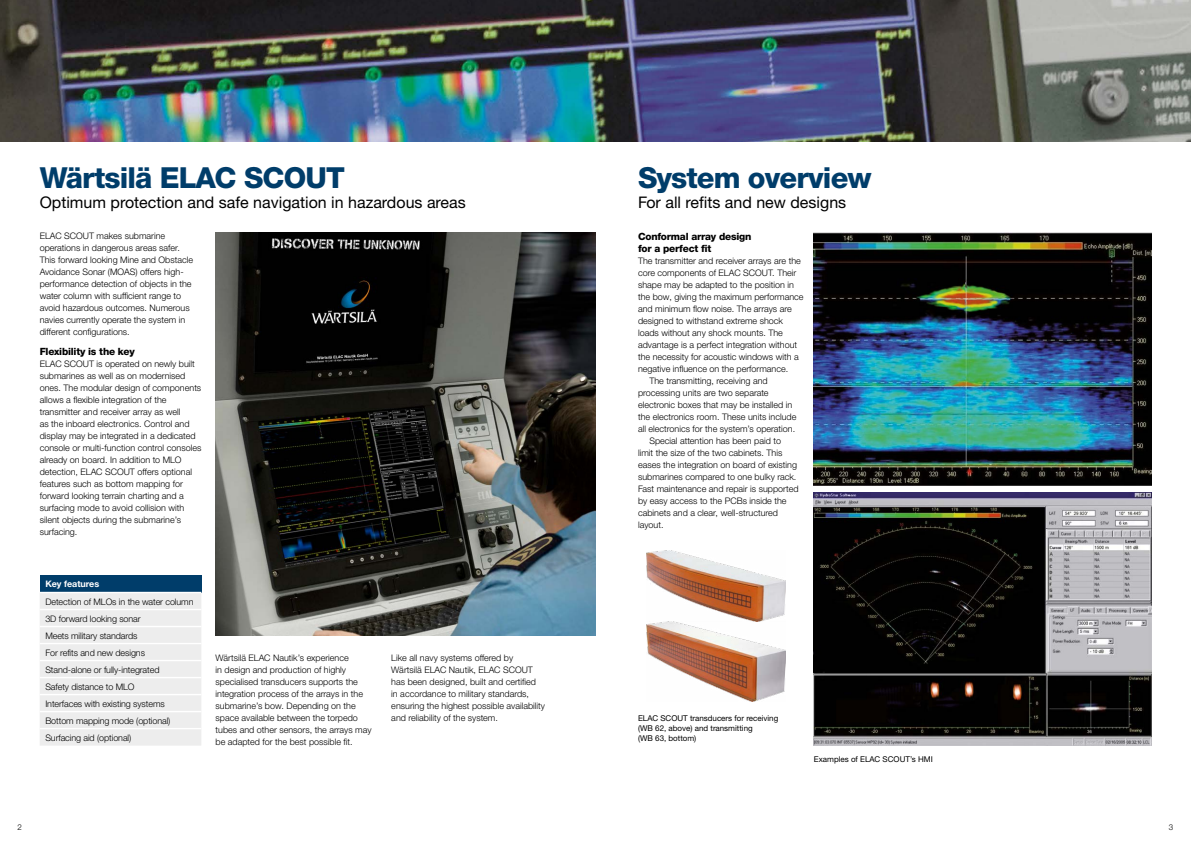
<style>
.page{position:relative;width:1191px;height:842px;background:#fff}
.page>*{position:absolute;margin:0;border:0;box-sizing:border-box;transform-origin:0 0}
.Head_1{font:800 29px "Helvetica Neue LTW1 G";letter-spacing:-.03em;color:#003d6a}
.Head_2{font:16px "Helvetica Neue LTW1 G";color:#000}
.Sub_break{font:800 10px/12px "Helvetica Neue LTW1 G";letter-spacing:-.02em;color:#000}
.Basic_Sans{font:300 9px/12px "Helvetica Neue LTW1 G";color:#000}
.Basic_Sans_break{font:300 9px/12px "Helvetica Neue LTW1 G";color:#000}
.Table_text{font:300 9px "Helvetica Neue";letter-spacing:-.01em;color:#000}
.Table_Sub{font:700 9px "Helvetica Neue LTW1 G";color:#fff}
.t1{font:8px/10px "Helvetica Neue LTW1 G";color:#000}
.t2{font:300 8px "Helvetica Neue LTW1 G";color:#000}
</style>
<div class="page">
<img style="left:215px;top:232px;width:380px;height:403px">
<img style="left:814px;top:232px;width:337px;height:253px">
<img style="left:814px;top:493px;width:337px;height:253px">
<img style="left:646px;top:550px;width:139px;height:151px">
<img style="left:0;top:0;width:1191px;height:142px">
<div style="left:40px;top:575px;width:161px;height:17px;background:#003d6a"></div>
<div style="left:40px;top:593px;width:161px;height:153px;background:#ededed"></div>
<hr style="left:40px;top:609px;width:161px;height:1px;background:#fff">
<hr style="left:40px;top:626px;width:161px;height:1px;background:#fff">
<hr style="left:40px;top:643px;width:161px;height:1px;background:#fff">
<hr style="left:40px;top:660px;width:161px;height:1px;background:#fff">
<hr style="left:40px;top:677px;width:161px;height:1px;background:#fff">
<hr style="left:40px;top:694px;width:161px;height:1px;background:#fff">
<hr style="left:40px;top:711px;width:161px;height:1px;background:#fff">
<hr style="left:40px;top:728px;width:161px;height:1px;background:#fff">
<p class="Head_1" style="left:40px;top:160px;width:307px">Wärtsilä ELAC SCOUT</p>
<p class="Head_2" style="left:40px;top:193px;width:427px">Optimum protection and safe navigation in hazardous areas</p>
<p class="Basic_Sans_break" style="left:40px;top:230px;width:155px">ELAC SCOUT makes submarine operations in dangerous areas safer.<br>This forward looking Mine and Obstacle Avoidance Sonar (MOAS) offers high&shy;performance detection of objects in the water column with sufficient range to avoid hazardous outcomes. Numerous navies currently operate the system in different configurations.</p>
<p class="Sub_break" style="left:40px;top:346px;width:97px">Flexibility is the key</p>
<p class="Basic_Sans" style="left:40px;top:358px;width:163px">ELAC SCOUT is operated on newly built submarines as well as on modernised ones. The modular design of components allows a flexible integration of the transmitter and receiver array as well<br>as the inboard electronics. Control and display may be integrated in a dedicated console or multi-function control consoles already on board. In addition to MLO detection, ELAC SCOUT offers optional features such as bottom mapping for forward looking terrain charting and a surfacing mode to avoid collision with silent objects during the submarine’s surfacing.</p>
<p class="Table_Sub" style="left:45px;top:578px;width:55px">Key features</p>
<p class="Table_text" style="left:45px;top:596px;width:150px">Detection of MLOs in the water column</p>
<p class="Table_text" style="left:45px;top:613px;width:97px">3D forward looking sonar</p>
<p class="Table_text" style="left:45px;top:630px;width:94px">Meets military standards</p>
<p class="Table_text" style="left:45px;top:647px;width:101px">For refits and new designs</p>
<p class="Table_text" style="left:45px;top:664px;width:116px">Stand-alone or fully-integrated</p>
<p class="Table_text" style="left:45px;top:681px;width:91px">Safety distance to MLO</p>
<p class="Table_text" style="left:45px;top:698px;width:121px">Interfaces with existing systems</p>
<p class="Table_text" style="left:45px;top:715px;width:127px">Bottom mapping mode (optional)</p>
<p class="Table_text" style="left:45px;top:732px;width:87px">Surfacing aid (optional)</p>
<p class="Basic_Sans_break" style="left:215px;top:652px;width:157px">Wärtsilä ELAC Nautik’s experience<br>in design and production of highly specialised transducers supports the integration process of the arrays in the submarine’s bow. Depending on the space available between the torpedo tubes and other sensors, the arrays may be adapted for the best possible fit.</p>
<p class="Basic_Sans_break" style="left:391px;top:652px;width:155px">Like all navy systems offered by Wärtsilä ELAC Nautik, ELAC SCOUT has been designed, built and certified<br>in accordance to military standards, ensuring the highest possible availability and reliability of the system.</p>
<p class="Head_1" style="left:638px;top:160px;width:235px">System overview</p>
<p class="Head_2" style="left:638px;top:193px;width:210px">For all refits and new designs</p>
<p class="Sub_break" style="left:638px;top:230px;width:115px">Conformal array design for a perfect fit</p>
<p class="Basic_Sans" style="left:638px;top:254px;width:167px">The transmitter and receiver arrays are the core components of ELAC SCOUT. Their shape may be adapted to the position in the bow, giving the maximum performance and minimum flow noise. The arrays are designed to withstand extreme shock loads without any shock mounts. The advantage is a perfect integration without the necessity for acoustic windows with a negative influence on the performance.</p>
<p class="Basic_Sans" style="left:638px;top:374px;width:160px;text-indent:11px">The transmitting, receiving and processing units are two separate electronic boxes that may be installed in the electronics room. These units include all electronics for the system’s operation.</p>
<p class="Basic_Sans" style="left:638px;top:434px;width:162px;text-indent:11px">Special attention has been paid to<br>limit the size of the two cabinets. This eases the integration on board of existing submarines compared to one bulky rack.<br>Fast maintenance and repair is supported by easy access to the PCBs inside the cabinets and a clear, well-structured layout.</p>
<p class="t1" style="left:638px;top:713px;width:142px">ELAC SCOUT transducers for receiving (WB 62, above) and transmitting<br>(WB 63, bottom)</p>
<p class="t1" style="left:814px;top:754px;width:121px">Examples of ELAC SCOUT’s HMI</p>
<p class="t2" style="left:17px;top:822px;width:6px">2</p>
<p class="t2" style="left:1169px;top:822px;width:6px">3</p>
</div>
